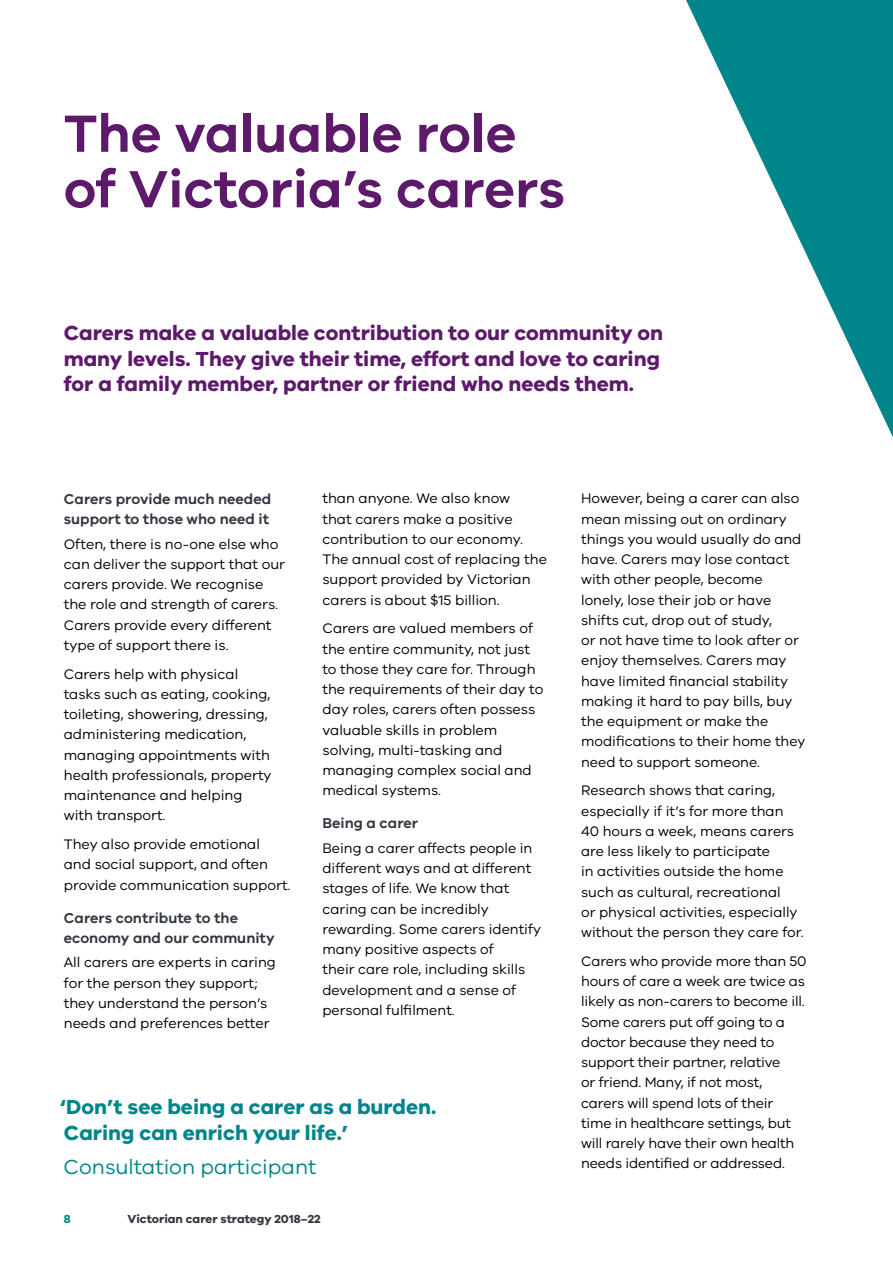
<style>
.page{position:relative;width:893px;height:1263px;background:#fff}
.page>*{position:absolute;margin:0;border:0;box-sizing:border-box;transform-origin:0 0}
.t1{font:600 54px/55.5px "VIC";color:#5d196a}
.t2{font:700 21px/25.5px "VIC";color:#5d196a}
.t3{font:700 21px/25.5px "VIC";color:#00868a}
.t4{font:21px "VIC";color:#00868a}
.t5{font:600 14.7px/20.2px "VIC";color:#343741}
.t6{font:14.25px/20.2px "VIC";color:#000}
.t7{font:700 12px "VIC";color:#343741}
.t8{font:700 12px "VIC";color:#00868a}
</style>
<div class="page">
<svg style="left:686px;top:0;width:207px;height:437px"></svg>
<h1 class="t1" style="left:64px;top:104px;width:503px">The valuable role of Victoria’s carers</h1>
<h2 class="t2" style="left:64px;top:320px;width:601px">Carers make a valuable contribution to our community on many levels. They give their time, effort and love to caring for a family member, partner or friend who needs them.</h2>
<p class="t5" style="left:64px;top:488px;width:209px">Carers provide much needed support to those who need it</p>
<p class="t6" style="left:64px;top:533px;width:223px">Often, there is no-one else who can deliver the support that our carers provide. We recognise the role and strength of carers.<br>Carers provide every different type of support there is.</p>
<p class="t6" style="left:64px;top:663px;width:209px">Carers help with physical tasks such as eating, cooking, toileting, showering, dressing, administering medication, managing appointments with health professionals, property maintenance and helping with transport.</p>
<p class="t6" style="left:64px;top:834px;width:228px">They also provide emotional and social support, and often provide communication support.</p>
<p class="t5" style="left:64px;top:907px;width:212px">Carers contribute to the economy and our community</p>
<p class="t6" style="left:64px;top:952px;width:214px">All carers are experts in caring for the person they support; they understand the person’s needs and preferences better</p>
<p class="t6" style="left:322px;top:488px;width:226px">than anyone. We also know<br>that carers make a positive contribution to our economy.<br>The annual cost of replacing the support provided by Victorian carers is about $15 billion.</p>
<p class="t6" style="left:322px;top:618px;width:222px">Carers are valued members of the entire community, not just to those they care for. Through the requirements of their day to day roles, carers often possess valuable skills in problem solving, multi-tasking and managing complex social and medical systems.</p>
<p class="t5" style="left:322px;top:813px;width:97px">Being a carer</p>
<p class="t6" style="left:322px;top:837px;width:220px">Being a carer affects people in different ways and at different stages of life. We know that caring can be incredibly rewarding. Some carers identify many positive aspects of<br>their care role, including skills development and a sense of personal fulfilment.</p>
<h2 class="t3" style="left:60px;top:1094px;width:378px">‘Don’t see being a carer as a burden.<br>Caring can enrich your life.’</h2>
<h2 class="t4" style="left:64px;top:1154px;width:254px">Consultation participant</h2>
<p class="t8" style="left:64px;top:1211px;width:8px">8</p>
<p class="t7" style="left:128px;top:1211px;width:195px">Victorian carer strategy 2018–22</p>
<p class="t6" style="left:581px;top:488px;width:226px">However, being a carer can also mean missing out on ordinary things you would usually do and have. Carers may lose contact with other people, become lonely, lose their job or have shifts cut, drop out of study,<br>or not have time to look after or enjoy themselves. Carers may have limited financial stability making it hard to pay bills, buy the equipment or make the modifications to their home they need to support someone.</p>
<p class="t6" style="left:581px;top:780px;width:224px">Research shows that caring, especially if it’s for more than<br>40 hours a week, means carers are less likely to participate<br>in activities outside the home such as cultural, recreational<br>or physical activities, especially without the person they care for.</p>
<p class="t6" style="left:581px;top:950px;width:227px">Carers who provide more than 50 hours of care a week are twice as likely as non-carers to become ill.<br>Some carers put off going to a doctor because they need to support their partner, relative<br>or friend. Many, if not most, carers will spend lots of their time in healthcare settings, but will rarely have their own health needs identified or addressed.</p>
</div>
